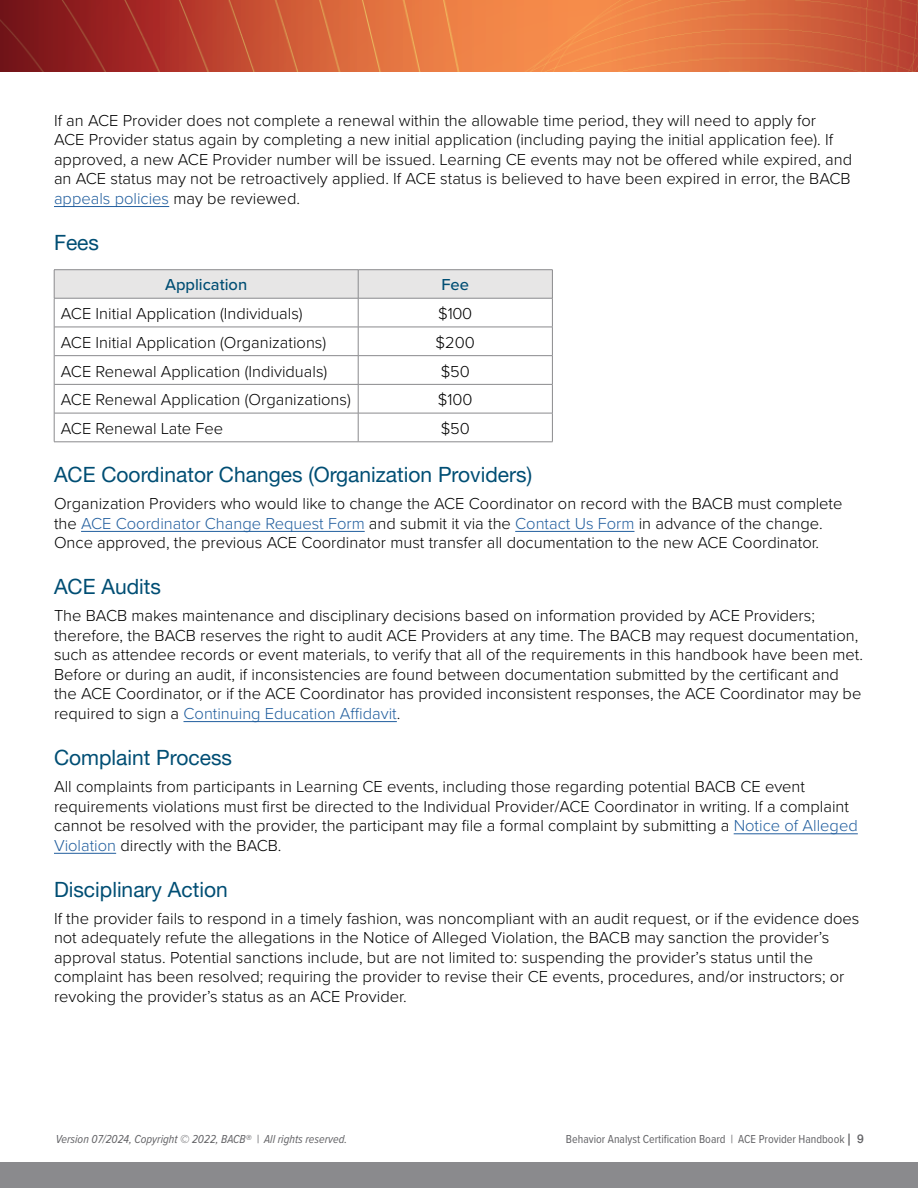
<style>
.page{position:relative;width:918px;height:1188px;background:#fff}
.page>*{position:absolute;margin:0;border:0;box-sizing:border-box;transform-origin:0 0}
.Section_Header{font:21px "Helvetica Neue LT Pro";color:#004e74}
.Body_Text{font:300 16.5px/19.5px "Proxima Nova";color:#000}
.Body_Text-2{font:500 16.5px "Proxima Nova";color:#004e74}
.t1{font:12px "Proxima Nova Cond";color:#636366}
.t2{font:italic 12px "Proxima Nova Cond";color:#636366}
.s1{color:#215e9e}
.s2{font-family:"Helvetica Neue LT Pro";font-weight:500}
</style>
<div class="page">
<img style="left:0;top:0;width:918px;height:72px">
<div style="left:0;top:1163px;width:918px;height:25px;background:#8a8a8d"></div>
<hr style="left:54px;top:206px;width:115px;height:1px;background:#215e9e">
<hr style="left:81px;top:531px;width:284px;height:1px;background:#215e9e">
<hr style="left:515px;top:531px;width:120px;height:1px;background:#215e9e">
<hr style="left:184px;top:721px;width:213px;height:1px;background:#215e9e">
<hr style="left:734px;top:833px;width:124px;height:1px;background:#215e9e">
<hr style="left:54px;top:853px;width:62px;height:1px;background:#215e9e">
<hr style="left:54px;top:269px;width:304px;height:1px;background:#8a8a8d">
<hr style="left:358px;top:269px;width:195px;height:1px;background:#8a8a8d">
<svg style="left:54px;top:270px;width:499px;height:172px"></svg>
<hr style="left:54px;top:442px;width:304px;height:1px;background:#8a8a8d">
<hr style="left:358px;top:442px;width:195px;height:1px;background:#8a8a8d">
<p class="Body_Text" style="left:54px;top:110px;width:800px">If an ACE Provider does not complete a renewal within the allowable time period, they will need to apply for<br>ACE Provider status again by completing a new initial application (including paying the initial application fee). If approved, a new ACE Provider number will be issued. Learning CE events may not be offered while expired, and an ACE status may not be retroactively applied. If ACE status is believed to have been expired in error, the BACB <span class="s1">appeals policies</span> may be reviewed.</p>
<h3 class="Section_Header" style="left:54px;top:230px;width:47px">Fees</h3>
<p class="Body_Text-2" style="left:165px;top:273px;width:84px">Application</p>
<p class="Body_Text-2" style="left:441px;top:273px;width:29px">Fee</p>
<p class="Body_Text" style="left:61px;top:303px;width:243px">ACE Initial Application (Individuals)</p>
<p class="Body_Text" style="left:438px;top:303px;width:36px">$100</p>
<p class="Body_Text" style="left:61px;top:332px;width:267px">ACE Initial Application (Organizations)</p>
<p class="Body_Text" style="left:436px;top:332px;width:41px">$200</p>
<p class="Body_Text" style="left:61px;top:360px;width:268px">ACE Renewal Application (Individuals)</p>
<p class="Body_Text" style="left:441px;top:360px;width:31px">$50</p>
<p class="Body_Text" style="left:61px;top:389px;width:291px">ACE Renewal Application (Organizations)</p>
<p class="Body_Text" style="left:438px;top:389px;width:36px">$100</p>
<p class="Body_Text" style="left:61px;top:418px;width:164px">ACE Renewal Late Fee</p>
<p class="Body_Text" style="left:441px;top:418px;width:31px">$50</p>
<h3 class="Section_Header" style="left:54px;top:462px;width:480px">ACE Coordinator Changes (Organization Providers)</h3>
<p class="Body_Text" style="left:54px;top:493px;width:790px">Organization Providers who would like to change the ACE Coordinator on record with the BACB must complete the <span class="s1">ACE Coordinator Change Request Form</span> and submit it via the <span class="s1">Contact Us Form</span> in advance of the change.<br>Once approved, the previous ACE Coordinator must transfer all documentation to the new ACE Coordinator.</p>
<h3 class="Section_Header" style="left:54px;top:574px;width:108px">ACE Audits</h3>
<p class="Body_Text" style="left:54px;top:605px;width:811px">The BACB makes maintenance and disciplinary decisions based on information provided by ACE Providers; therefore, the BACB reserves the right to audit ACE Providers at any time. The BACB may request documentation, such as attendee records or event materials, to verify that all of the requirements in this handbook have been met.<br>Before or during an audit, if inconsistencies are found between documentation submitted by the certificant and the ACE Coordinator, or if the ACE Coordinator has provided inconsistent responses, the ACE Coordinator may be required to sign a <span class="s1">Continuing Education Affidavit</span>.</p>
<h3 class="Section_Header" style="left:54px;top:745px;width:180px">Complaint Process</h3>
<p class="Body_Text" style="left:54px;top:776px;width:805px">All complaints from participants in Learning CE events, including those regarding potential BACB CE event requirements violations must first be directed to the Individual Provider/ACE Coordinator in writing. If a complaint cannot be resolved with the provider, the participant may file a formal complaint by submitting a <span class="s1">Notice of Alleged Violation</span> directly with the BACB.</p>
<h3 class="Section_Header" style="left:54px;top:876px;width:175px">Disciplinary Action</h3>
<p class="Body_Text" style="left:54px;top:908px;width:807px">If the provider fails to respond in a timely fashion, was noncompliant with an audit request, or if the evidence does not adequately refute the allegations in the Notice of Alleged Violation, the BACB may sanction the provider’s approval status. Potential sanctions include, but are not limited to: suspending the provider’s status until the complaint has been resolved; requiring the provider to revise their CE events, procedures, and/or instructors; or revoking the provider’s status as an ACE Provider.</p>
<p class="t2" style="left:56px;top:1131px;width:293px">Version 07/2024, Copyright © 2022, BACB® | All rights reserved.</p>
<p class="t1" style="left:566px;top:1131px;width:300px">Behavior Analyst Certification Board | ACE Provider Handbook <span class="s2">| 9</span></p>
</div>
